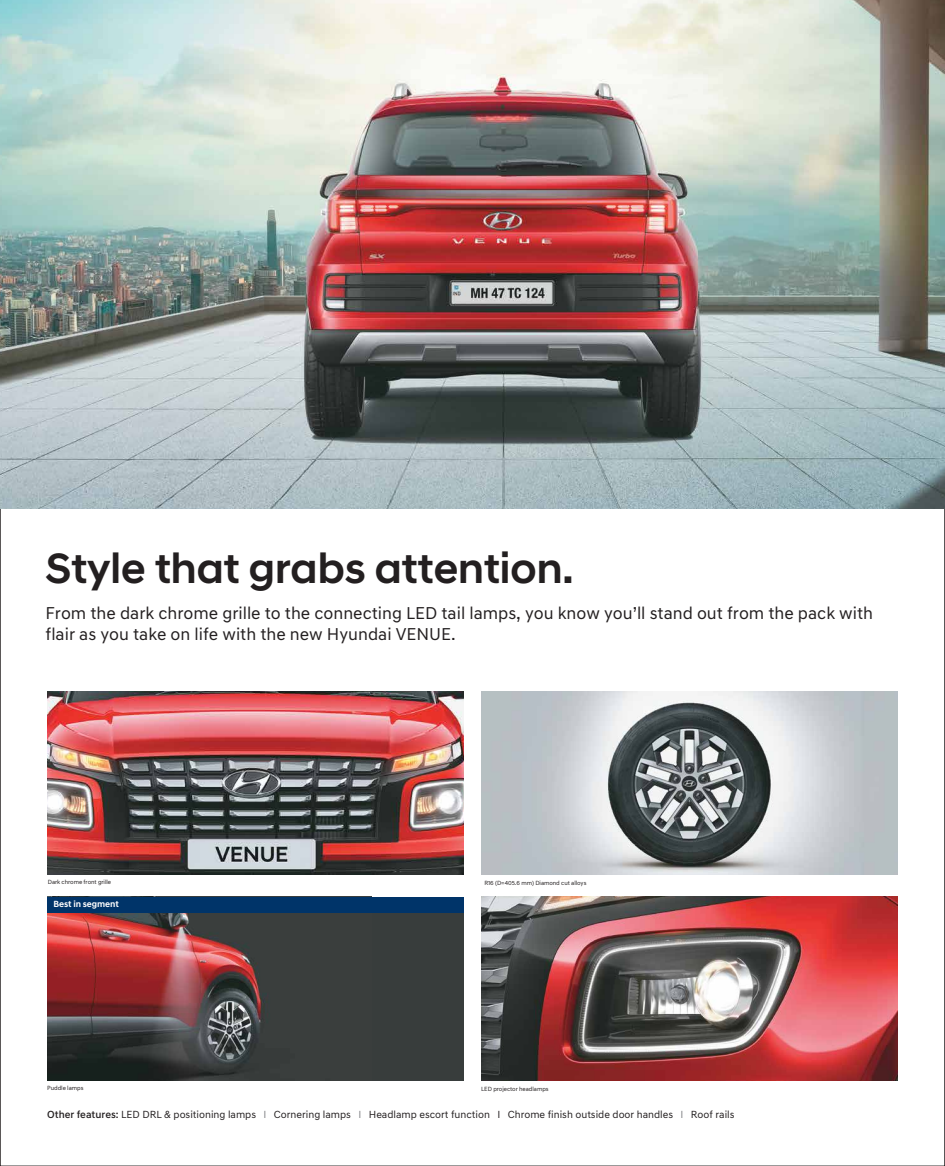
<style>
.page{position:relative;width:945px;height:1166px;background:#fff}
.page>*{position:absolute;margin:0;border:0;box-sizing:border-box;transform-origin:0 0}
.t1{font:500 43.05px "Hyundai Sans Head";color:#231f20}
.t2{font:17.5px/21px "Hyundai Sans Text";color:#231f20}
.t3{font:10.5px "Hyundai Sans Text";color:#231f20}
.t4{font:700 9.1px "Hyundai Sans Text";letter-spacing:-.005em;color:#fff}
.t5{font:6.12px "Hyundai Sans Text";letter-spacing:-.01em;color:#231f20}
.s1{font-weight:500}
.s2{color:#808285}
</style>
<div class="page">
<img style="left:0;top:0;width:945px;height:508px">
<img style="left:481px;top:691px;width:417px;height:184px">
<img style="left:47px;top:691px;width:417px;height:184px">
<img style="left:481px;top:897px;width:417px;height:183px">
<div style="left:47px;top:897px;width:417px;height:183px;background:#383d3c"></div>
<img style="left:48px;top:912px;width:323px;height:168px">
<div style="left:47px;top:897px;width:417px;height:15px;background:#003469"></div>
<h1 class="t1" style="left:46px;top:542px;width:530px">Style that grabs attention.</h1>
<p class="t2" style="left:46px;top:602px;width:829px">From the dark chrome grille to the connecting LED tail lamps, you know you’ll stand out from the pack with flair as you take on life with the new Hyundai VENUE.</p>
<p class="t5" style="left:48px;top:878px;width:65px">Dark chrome front grille</p>
<p class="t5" style="left:484px;top:879px;width:104px">R16 (D=405.6 mm) Diamond cut alloys</p>
<p class="t4" style="left:53px;top:898px;width:67px">Best in segment</p>
<p class="t5" style="left:47px;top:1083px;width:38px">Puddle lamps</p>
<p class="t5" style="left:481px;top:1084px;width:69px">LED projector headlamps</p>
<p class="t3" style="left:47px;top:1108px;width:689px"><span class="s1">Other features:</span> LED DRL &amp; positioning lamps <span class="s2">I</span> Cornering lamps <span class="s2">I</span> Headlamp escort function I Chrome finish outside door handles <span class="s2">I</span> Roof rails</p>
</div>
